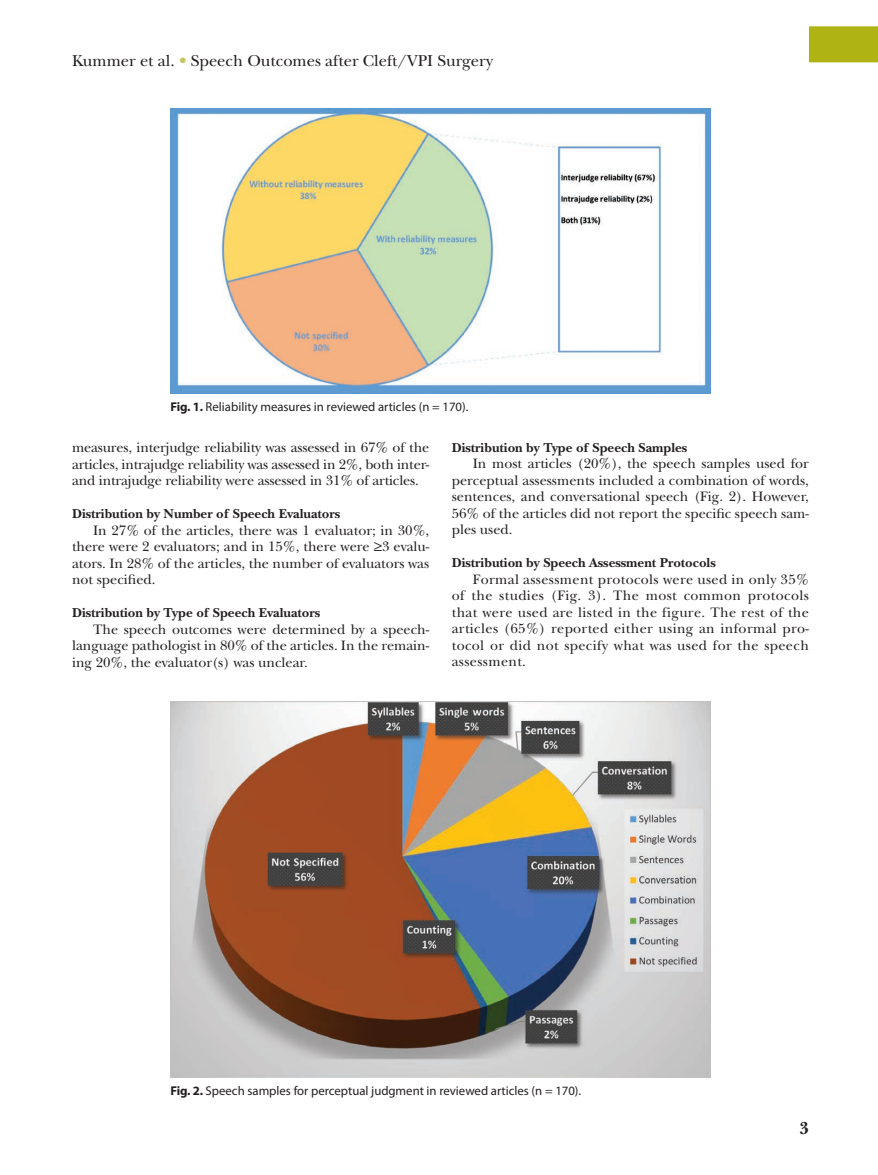
<style>
.page{position:relative;width:878px;height:1175px;background:#fff}
.page>*{position:absolute;margin:0;border:0;box-sizing:border-box;transform-origin:0 0}
.t1{font:700 18px "New Baskerville";color:#231f20}
.t2{font:16.5px "New Baskerville";color:#231f20}
.t3{font:14.25px/16.5px "New Baskerville";color:#231f20;text-align:justify}
.t4{font:700 13.5px "New Baskerville";color:#231f20}
.t5{font:12.75px "Myriad Pro";color:#231f20}
.s1{color:#c5c660}
.s2{font-weight:700}
.s3{font-family:"Gandhari Unicode"}
</style>
<div class="page">
<div style="left:808px;top:26px;width:70px;height:36px;background:#afb314"></div>
<img style="left:170px;top:108px;width:540px;height:285px">
<img style="left:170px;top:701px;width:540px;height:376px">
<p class="t2" style="left:72px;top:51px;width:422px">Kummer et al. <span class="s1">•</span> Speech Outcomes after Cleft/VPI Surgery</p>
<p class="t5" style="left:170px;top:398px;width:299px"><span class="s2">Fig. 1.</span> Reliability measures in reviewed articles (n = 170).</p>
<p class="t3" style="left:72px;top:439px;width:359px">measures, interjudge reliability was assessed in 67% of the articles, intrajudge reliability was assessed in 2%, both inter&shy;and intrajudge reliability were assessed in 31% of articles.</p>
<p class="t4" style="left:72px;top:506px;width:270px">Distribution by Number of Speech Evaluators</p>
<p class="t3" style="left:72px;top:522px;width:359px;text-indent:21px">In 27% of the articles, there was 1 evaluator; in 30%, there were 2 evaluators; and in 15%, there were <span class="s3">≥</span>3 evalu&shy;ators. In 28% of the articles, the number of evaluators was not specified.</p>
<p class="t4" style="left:72px;top:605px;width:250px">Distribution by Type of Speech Evaluators</p>
<p class="t3" style="left:72px;top:621px;width:359px;text-indent:21px">The speech outcomes were determined by a speech&shy;language pathologist in 80% of the articles. In the remain&shy;ing 20%, the evaluator(s) was unclear.</p>
<p class="t4" style="left:452px;top:439px;width:237px">Distribution by Type of Speech Samples</p>
<p class="t3" style="left:451px;top:455px;width:359px;text-indent:21px">In most articles (20%), the speech samples used for perceptual assessments included a combination of words, sentences, and conversational speech (Fig. 2). However, 56% of the articles did not report the specific speech sam&shy;ples used.</p>
<p class="t4" style="left:452px;top:555px;width:265px">Distribution by Speech Assessment Protocols</p>
<p class="t3" style="left:451px;top:571px;width:359px;text-indent:21px">Formal assessment protocols were used in only 35% of the studies (Fig. 3). The most common protocols that were used are listed in the figure. The rest of the articles (65%) reported either using an informal pro&shy;tocol or did not specify what was used for the speech assessment.</p>
<p class="t5" style="left:170px;top:1082px;width:412px"><span class="s2">Fig. 2.</span> Speech samples for perceptual judgment in reviewed articles (n = 170).</p>
<p class="t1" style="left:799px;top:1118px;width:11px">3</p>
</div>
